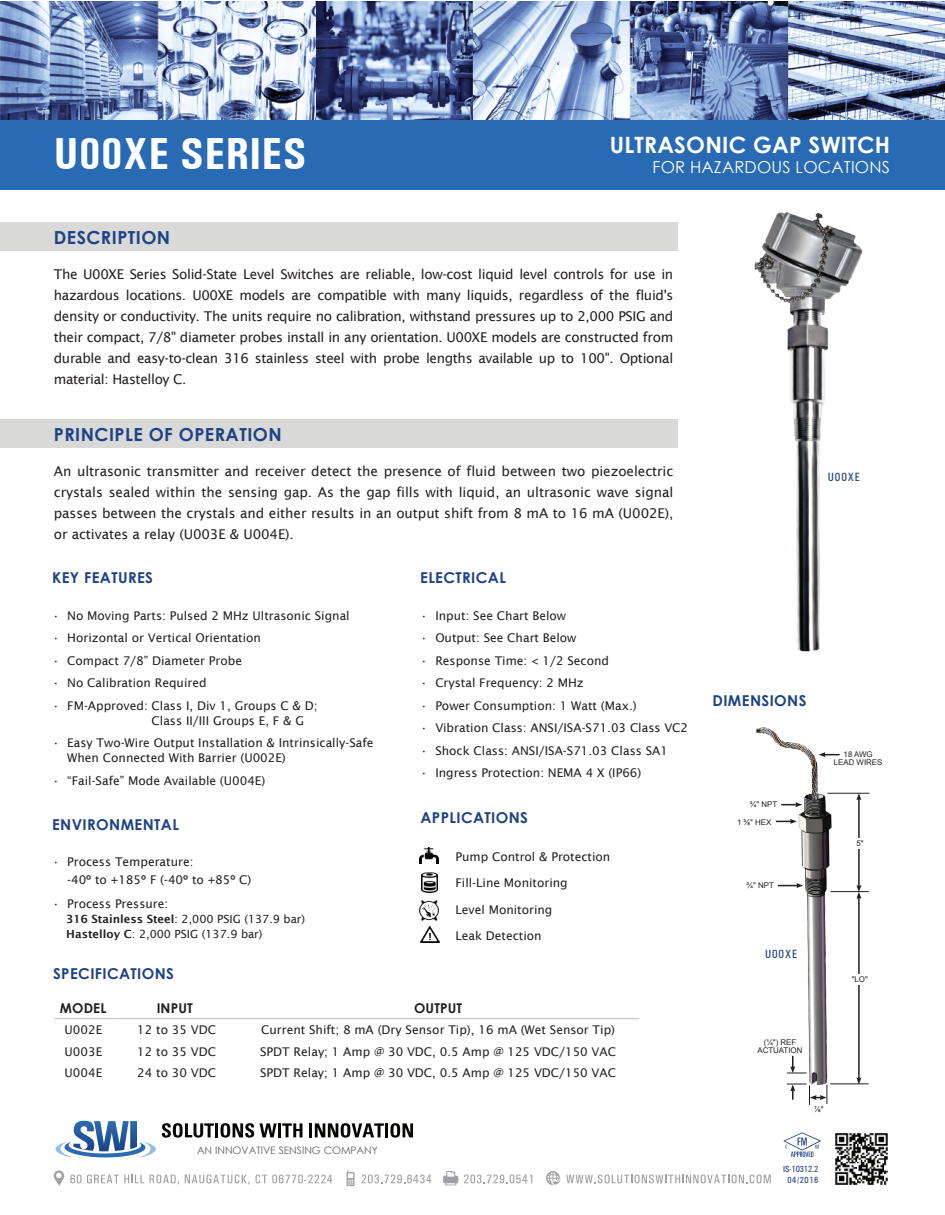
<style>
.page{position:relative;width:945px;height:1215px;background:#fff}
.page>*{position:absolute;margin:0;border:0;box-sizing:border-box;transform-origin:0 0}
.t1{font:700 condensed 45px "Univers";letter-spacing:.01em;color:#fff}
.t2{font:700 22.5px "Century Gothic";letter-spacing:.01em;color:#fff}
.t3{font:700 18px "Century Gothic";letter-spacing:.025em;color:#1e4285}
.t4{font:16.5px "Century Gothic";letter-spacing:.01em;color:#fff}
.t5{font:700 15px "Century Gothic";letter-spacing:.025em;color:#1e4285}
.t6{font:13.5px/21px "Lucida Sans";letter-spacing:-.015em;color:#231f20;text-align:justify}
.t7{font:700 13.5px "Century Gothic";letter-spacing:.01em;color:#231f20}
.t8{font:12px/26.2px "Lucida Sans";color:#231f20}
.t9{font:500 condensed 12px "Univers";letter-spacing:.075em;color:#1e4285}
.t10{font:11.25px/15px "Lucida Sans";color:#231f20}
.t11{font:10.35px "Century Gothic";color:#606161}
.t12{font:500 condensed 9px/10.8px "Univers";color:#1e4285;text-align:center}
.t13{font:7.95px/7.9px "Arial";color:#231f20;text-align:center}
.s1{font-weight:600}
</style>
<div class="page">
<hr style="left:54px;top:1018px;width:60px;height:1px;background:#bcbdc0">
<hr style="left:114px;top:1018px;width:122px;height:1px;background:#bcbdc0">
<hr style="left:236px;top:1018px;width:403px;height:1px;background:#bcbdc0">
<img style="left:755px;top:727px;width:115px;height:358px">
<hr style="left:858px;top:897px;width:2px;height:182px;background:#231f20">
<svg style="left:856px;top:1078px;width:5px;height:5px"></svg>
<hr style="left:830px;top:891px;width:39px;height:1px;background:#231f20">
<hr style="left:830px;top:1083px;width:39px;height:1px;background:#231f20">
<svg style="left:787px;top:1056px;width:20px;height:18px"></svg>
<svg style="left:787px;top:1084px;width:41px;height:21px"></svg>
<svg style="left:781px;top:802px;width:21px;height:5px"></svg>
<svg style="left:778px;top:883px;width:25px;height:5px"></svg>
<hr style="left:827px;top:793px;width:42px;height:1px;background:#231f20">
<hr style="left:858px;top:799px;width:2px;height:88px;background:#231f20">
<svg style="left:856px;top:793px;width:5px;height:7px"></svg>
<svg style="left:856px;top:885px;width:5px;height:14px"></svg>
<div style="left:833px;top:838px;width:54px;height:10px;background:#fff"></div>
<div style="left:833px;top:975px;width:53px;height:10px;background:#fff"></div>
<svg style="left:776px;top:819px;width:21px;height:5px"></svg>
<svg style="left:819px;top:752px;width:21px;height:5px"></svg>
<img style="left:754px;top:212px;width:109px;height:440px">
<div style="left:0;top:222px;width:678px;height:29px;background:#d9d9d8"></div>
<div style="left:0;top:420px;width:678px;height:28px;background:#d9d9d8"></div>
<svg style="left:70px;top:1175px;width:11px;height:8px"></svg>
<svg style="left:87px;top:1175px;width:92px;height:10px"></svg>
<svg style="left:185px;top:1175px;width:65px;height:10px"></svg>
<svg style="left:256px;top:1175px;width:76px;height:8px"></svg>
<svg style="left:362px;top:1175px;width:69px;height:8px"></svg>
<svg style="left:464px;top:1175px;width:68px;height:8px"></svg>
<svg style="left:346px;top:1170px;width:9px;height:16px"></svg>
<svg style="left:443px;top:1171px;width:15px;height:14px"></svg>
<svg style="left:546px;top:1171px;width:225px;height:14px"></svg>
<svg style="left:54px;top:1170px;width:10px;height:16px"></svg>
<svg style="left:162px;top:1123px;width:52px;height:15px"></svg>
<hr style="left:215px;top:1123px;width:3px;height:14px;background:#050504">
<svg style="left:221px;top:1123px;width:81px;height:15px"></svg>
<hr style="left:309px;top:1123px;width:3px;height:14px;background:#050504">
<svg style="left:315px;top:1123px;width:69px;height:15px"></svg>
<hr style="left:385px;top:1123px;width:3px;height:14px;background:#050504">
<svg style="left:390px;top:1123px;width:23px;height:15px"></svg>
<svg style="left:55px;top:1121px;width:101px;height:37px"></svg>
<div style="left:0;top:119px;width:945px;height:71px;background:#286ab4"></div>
<img style="left:835px;top:1133px;width:53px;height:52px">
<img style="left:0;top:2px;width:945px;height:118px">
<img style="left:421px;top:926px;width:19px;height:17px">
<img style="left:420px;top:848px;width:19px;height:16px">
<img style="left:420px;top:901px;width:18px;height:19px">
<img style="left:421px;top:872px;width:16px;height:21px">
<svg style="left:783px;top:1132px;width:38px;height:25px"></svg>
<h1 class="t1" style="left:54px;top:127px;width:254px">U00XE SERIES</h1>
<h2 class="t2" style="left:610px;top:128px;width:282px">ULTRASONIC GAP SWITCH</h2>
<h3 class="t4" style="left:653px;top:156px;width:239px">FOR HAZARDOUS LOCATIONS</h3>
<h3 class="t3" style="left:54px;top:224px;width:118px">DESCRIPTION</h3>
<p class="t6" style="left:54px;top:264px;width:621px">The U00XE Series Solid-State Level Switches are reliable, low-cost liquid level controls for use in hazardous locations. U00XE models are compatible with many liquids, regardless of the fluid's density or conductivity. The units require no calibration, withstand pressures up to 2,000 PSIG and their compact, 7/8" diameter probes install in any orientation. U00XE models are constructed from durable and easy-to-clean 316 stainless steel with probe lengths available up to 100". Optional material: Hastelloy C.</p>
<h3 class="t3" style="left:54px;top:421px;width:229px">PRINCIPLE OF OPERATION</h3>
<p class="t6" style="left:54px;top:461px;width:621px">An ultrasonic transmitter and receiver detect the presence of fluid between two piezoelectric crystals sealed within the sensing gap. As the gap fills with liquid, an ultrasonic wave signal passes between the crystals and either results in an output shift from 8 mA to 16 mA (U002E), or activates a relay (U003E &amp; U004E).</p>
<p class="t5" style="left:52px;top:567px;width:103px">KEY FEATURES</p>
<p class="t8" style="left:52px;top:602px;width:299px">• No Moving Parts: Pulsed 2 MHz Ultrasonic Signal</p>
<p class="t8" style="left:52px;top:625px;width:211px">• Horizontal or Vertical Orientation</p>
<p class="t8" style="left:52px;top:647px;width:192px">• Compact 7/8” Diameter Probe</p>
<p class="t8" style="left:52px;top:670px;width:156px">• No Calibration Required</p>
<p class="t8" style="left:152px;top:698px;width:168px;line-height:15px;text-indent:-100px">• FM-Approved: Class I, Div 1, Groups C &amp; D;<br>Class II/III Groups E, F &amp; G</p>
<p class="t8" style="left:67px;top:735px;width:308px;line-height:15px;text-indent:-15px">• Easy Two-Wire Output Installation &amp; Intrinsically-Safe<br>When Connected With Barrier (U002E)</p>
<p class="t8" style="left:52px;top:767px;width:215px">• “Fail-Safe” Mode Available (U004E)</p>
<p class="t5" style="left:52px;top:813px;width:128px">ENVIRONMENTAL</p>
<p class="t8" style="left:67px;top:853px;width:186px;line-height:18px;text-indent:-15px">• Process Temperature:<br>-40º to +185º F (-40º to +85º C)</p>
<p class="t8" style="left:52px;top:891px;width:118px">• Process Pressure:</p>
<p class="t10" style="left:66px;top:911px;width:240px"><span class="s1">316 Stainless Steel</span>: 2,000 PSIG (137.9 bar)<br><span class="s1">Hastelloy C</span>: 2,000 PSIG (137.9 bar)</p>
<p class="t5" style="left:53px;top:963px;width:122px">SPECIFICATIONS</p>
<p class="t5" style="left:420px;top:567px;width:87px">ELECTRICAL</p>
<p class="t8" style="left:420px;top:602px;width:148px">• Input: See Chart Below</p>
<p class="t8" style="left:420px;top:625px;width:158px">• Output: See Chart Below</p>
<p class="t8" style="left:420px;top:647px;width:190px">• Response Time: &lt; 1/2 Second</p>
<p class="t8" style="left:420px;top:670px;width:165px">• Crystal Frequency: 2 MHz</p>
<p class="t8" style="left:420px;top:692px;width:218px">• Power Consumption: 1 Watt (Max.)</p>
<p class="t8" style="left:420px;top:715px;width:270px">• Vibration Class: ANSI/ISA-S71.03 Class VC2</p>
<p class="t8" style="left:420px;top:737px;width:249px">• Shock Class: ANSI/ISA-S71.03 Class SA1</p>
<p class="t8" style="left:420px;top:760px;width:223px">• Ingress Protection: NEMA 4 X (IP66)</p>
<p class="t5" style="left:421px;top:806px;width:109px">APPLICATIONS</p>
<p class="t8" style="left:455px;top:844px;width:156px">Pump Control &amp; Protection<br>Fill-Line Monitoring<br>Level Monitoring<br>Leak Detection</p>
<p class="t7" style="left:60px;top:998px;width:48px">MODEL</p>
<p class="t7" style="left:157px;top:998px;width:38px">INPUT</p>
<p class="t7" style="left:414px;top:998px;width:50px">OUTPUT</p>
<p class="t8" style="left:65px;top:1017px;width:39px">U002E</p>
<p class="t8" style="left:137px;top:1017px;width:80px">12 to 35 VDC</p>
<p class="t8" style="left:261px;top:1017px;width:355px">Current Shift; 8 mA (Dry Sensor Tip), 16 mA (Wet Sensor Tip)</p>
<p class="t8" style="left:65px;top:1038px;width:39px">U003E</p>
<p class="t8" style="left:137px;top:1038px;width:80px">12 to 35 VDC</p>
<p class="t8" style="left:260px;top:1038px;width:357px">SPDT Relay; 1 Amp @ 30 VDC, 0.5 Amp @ 125 VDC/150 VAC</p>
<p class="t8" style="left:65px;top:1059px;width:39px">U004E</p>
<p class="t8" style="left:137px;top:1059px;width:80px">24 to 30 VDC</p>
<p class="t8" style="left:260px;top:1059px;width:357px">SPDT Relay; 1 Amp @ 30 VDC, 0.5 Amp @ 125 VDC/150 VAC</p>
<p class="t11" style="left:197px;top:1143px;width:182px">AN INNOVATIVE SENSING COMPANY</p>
<p class="t9" style="left:828px;top:470px;width:34px">U00XE</p>
<p class="t5" style="left:713px;top:689px;width:95px">DIMENSIONS</p>
<p class="t13" style="left:750px;top:801px;width:29px">¾" NPT</p>
<p class="t13" style="left:737px;top:818px;width:36px">1 ⅜" HEX</p>
<p class="t13" style="left:747px;top:881px;width:29px">¾" NPT</p>
<p class="t13" style="left:834px;top:749px;width:50px;line-height:8.9px">18 AWG<br>LEAD WIRES</p>
<p class="t13" style="left:856px;top:839px;width:9px">5"</p>
<p class="t9" style="left:765px;top:947px;width:34px">U00XE</p>
<p class="t13" style="left:758px;top:1039px;width:46px">(¼") REF<br>ACTUATION</p>
<p class="t13" style="left:814px;top:1106px;width:11px">⅞"</p>
<p class="t13" style="left:852px;top:976px;width:18px">"LO"</p>
<p class="t12" style="left:783px;top:1164px;width:37px">IS-10312.2<br>04/2016</p>
</div>
